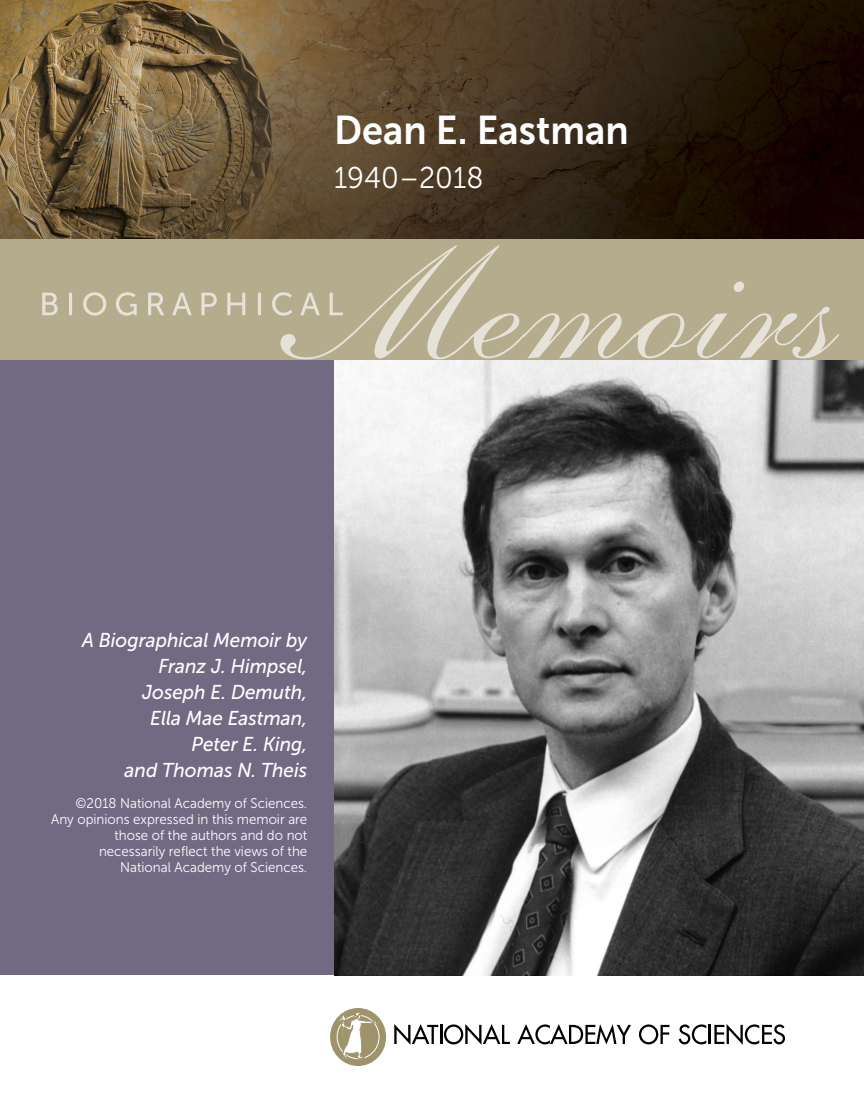
<style>
.page{position:relative;width:864px;height:1098px;background:#fff}
.page>*{position:absolute;margin:0;border:0;box-sizing:border-box;transform-origin:0 0}
.Cover-Name{font:40px "Museo Sans 700";color:#fff;scale:.95 1}
.Cover-Birth_Death_Da{font:30px "Museo Sans 300";color:#fff;scale:.95 1}
.Cover-Author_s{font:italic 20px/26px "Museo Sans 500";color:#fff;text-align:right;scale:.95 1}
.Cover-Disclaimer{font:14px/16px "Museo Sans 300";color:#fff;text-align:right;scale:.95 1}
</style>
<div class="page">
<img style="left:0;top:0;width:864px;height:239px">
<div style="left:0;top:360px;width:334px;height:615px;background:#726983"></div>
<div style="left:0;top:239px;width:864px;height:121px;background:#b5ac8e"></div>
<svg style="left:42px;top:292px;width:239px;height:24px"></svg>
<svg style="left:281px;top:245px;width:558px;height:114px"></svg>
<svg style="left:394px;top:1024px;width:116px;height:21px"></svg>
<svg style="left:517px;top:1024px;width:114px;height:20px"></svg>
<svg style="left:639px;top:1024px;width:30px;height:20px"></svg>
<svg style="left:679px;top:1024px;width:106px;height:21px"></svg>
<div style="left:330px;top:1008px;width:56px;height:58px;background:#9e936a;border-radius:50%"></div>
<div style="left:337px;top:1015px;width:42px;height:44px;border:1px solid #fff;border-radius:50%"></div>
<svg style="left:339px;top:1012px;width:41px;height:47px"></svg>
<img style="left:334px;top:360px;width:530px;height:615px">
<p class="Cover-Name" style="left:334px;top:108px;width:312px">Dean E. Eastman</p>
<p class="Cover-Birth_Death_Da" style="left:334px;top:162px;width:159px">1940–2018</p>
<p class="Cover-Author_s" style="left:82px;top:628px;width:239px">A Biographical Memoir by<br>Franz J. Himpsel,<br>Joseph E. Demuth,<br>Ella Mae Eastman,<br>Peter E. King,<br>and Thomas N. Theis</p>
<p class="Cover-Disclaimer" style="left:51px;top:795px;width:271px">©2018 National Academy of Sciences.<br>Any opinions expressed in this memoir are those of the authors and do not necessarily reflect the views of the National Academy of Sciences.</p>
</div>
